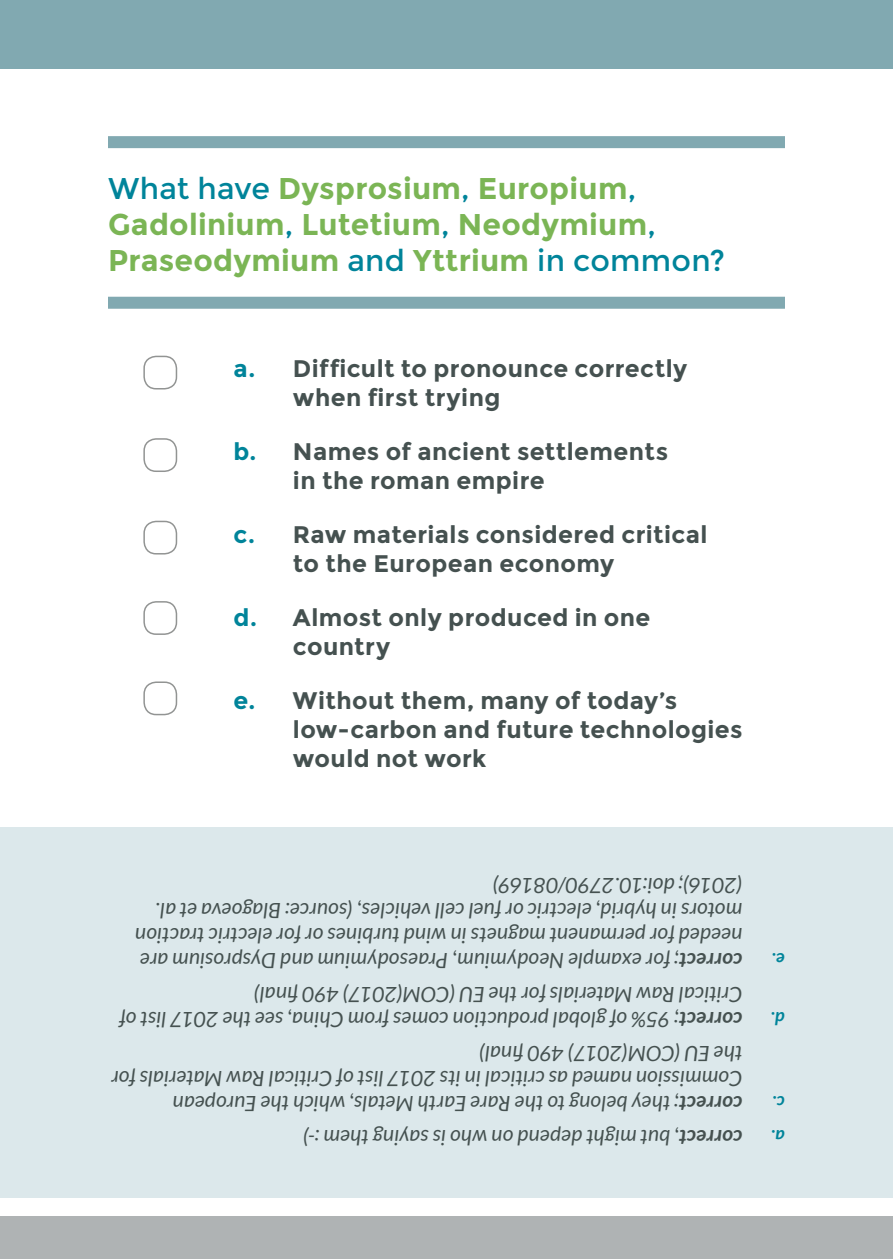
<style>
.page{position:relative;width:893px;height:1259px;background:#fff}
.page>*{position:absolute;margin:0;border:0;box-sizing:border-box;transform-origin:0 0}
.t1{font:700 30px/36px "Montserrat";letter-spacing:.01em;color:#7bb555}
.t2{font:700 24px/28.8px "Montserrat";letter-spacing:.015em;color:#455150}
.t3{font:italic 21px/25.2px "Lato";letter-spacing:.01em;color:#455150}
.t4{font:italic 700 18px "Lato";color:#00849a}
.s1{font-weight:400;color:#00849a}
.s2{color:#00849a}
.s3{font-weight:700}
</style>
<div class="page">
<div style="left:0;top:827px;width:893px;height:370px;background:#dce8eb"></div>
<div style="left:0;top:1216px;width:893px;height:43px;background:#afb3b4"></div>
<div style="left:0;top:0;width:893px;height:68px;background:#81a9b1"></div>
<div style="left:108px;top:136px;width:677px;height:12px;background:#81a9b1"></div>
<div style="left:108px;top:297px;width:677px;height:12px;background:#81a9b1"></div>
<div style="left:143px;top:356px;width:34px;height:33px;border:2px solid #929493;border-radius:12px"></div>
<div style="left:143px;top:438px;width:34px;height:34px;border:2px solid #929493;border-radius:12px"></div>
<div style="left:143px;top:521px;width:34px;height:33px;border:2px solid #929493;border-radius:12px"></div>
<div style="left:143px;top:601px;width:34px;height:34px;border:2px solid #929493;border-radius:12px"></div>
<div style="left:143px;top:681px;width:34px;height:34px;border:2px solid #929493;border-radius:12px"></div>
<p class="t1" style="left:108px;top:171px;width:619px"><span class="s1">What have</span> Dysprosium<span class="s1">,</span> Europium<span class="s1">,<br></span>Gadolinium<span class="s1">,</span> Lutetium<span class="s1">,</span> Neodymium<span class="s1">,<br></span>Praseodymium <span class="s1">and</span> Yttrium <span class="s1">in common?</span></p>
<p class="t2" style="left:293px;top:354px;width:396px;text-indent:-60px"><span class="s2">a.</span> Difficult to pronounce correctly when first trying</p>
<p class="t2" style="left:293px;top:437px;width:377px;text-indent:-60px"><span class="s2">b.</span> Names of ancient settlements in the roman empire</p>
<p class="t2" style="left:293px;top:520px;width:416px;text-indent:-60px"><span class="s2">c.</span> Raw materials considered critical to the European economy</p>
<p class="t2" style="left:293px;top:603px;width:359px;text-indent:-60px"><span class="s2">d.</span> Almost only produced in one country</p>
<p class="t2" style="left:293px;top:686px;width:451px;text-indent:-60px"><span class="s2">e.</span> Without them, many of today’s low-carbon and future technologies would not work</p>
<p class="t3" style="left:742px;top:947px;width:609px;rotate:-180deg">needed for permanent magnets in wind turbines or for electric traction motors in hybrid, electric or fuel cell vehicles, (source: Blagoeva et al. (2016); doi:10.2790/08169)</p>
<p class="t3" style="left:742px;top:973px;width:604px;rotate:-180deg"><span class="s3">correct</span>; for example Neodymium, Praesodymium and Dysprosium are</p>
<p class="t4" style="left:785px;top:970px;width:15px;rotate:-180deg">e.</p>
<p class="t3" style="left:742px;top:1006px;width:490px;rotate:-180deg">Critical Raw Materials for the EU (COM(2017) 490 final)</p>
<p class="t3" style="left:742px;top:1031px;width:625px;rotate:-180deg"><span class="s3">correct</span>; 95% of global production comes from China, see the 2017 list of</p>
<p class="t4" style="left:785px;top:1029px;width:16px;rotate:-180deg">d.</p>
<p class="t3" style="left:742px;top:1090px;width:633px;rotate:-180deg">Commission named as critical in its 2017 list of Critical Raw Materials for the EU (COM(2017) 490 final)</p>
<p class="t3" style="left:742px;top:1116px;width:571px;rotate:-180deg"><span class="s3">correct</span>; they belong to the Rare Earth Metals, which the European</p>
<p class="t4" style="left:785px;top:1113px;width:14px;rotate:-180deg">c.</p>
<p class="t3" style="left:742px;top:1149px;width:441px;rotate:-180deg"><span class="s3">correct</span>, but might depend on who is saying them :-)</p>
<p class="t4" style="left:785px;top:1147px;width:15px;rotate:-180deg">a.</p>
</div>
